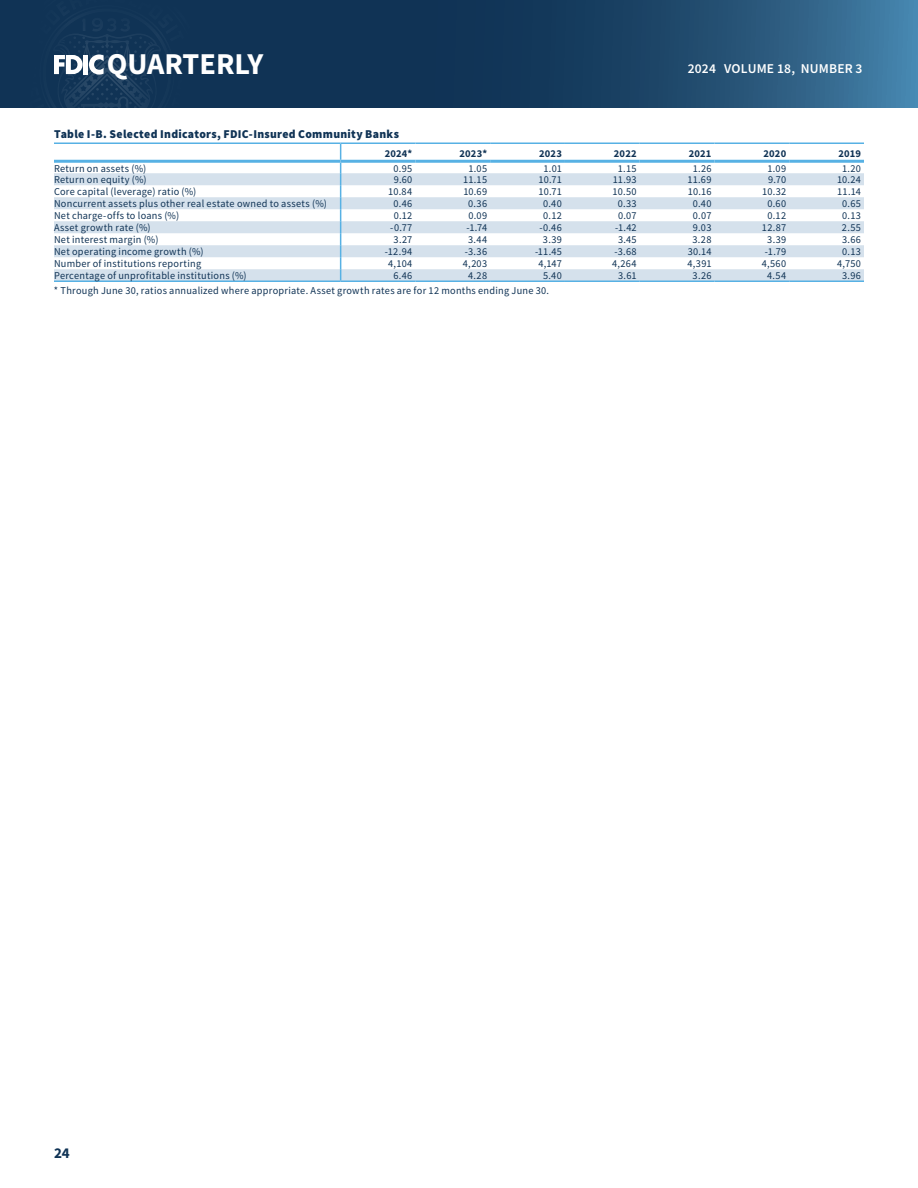
<style>
.page{position:relative;width:918px;height:1188px;background:#fff}
.page>*{position:absolute;margin:0;border:0;box-sizing:border-box;transform-origin:0 0}
.t1{font:700 30.3px "Source Sans Pro";color:#fff}
.t2{font:700 15px "Source Sans Pro";color:#103355}
.t3{font:600 13.5px "Source Sans Pro";letter-spacing:.015em;color:#fff}
.Title_H1_left_justif{font:900 12px "Source Sans Pro";letter-spacing:.025em;color:#103355}
.Table_text_2022_7pt{font:10.5px "Source Sans Pro";letter-spacing:.025em;color:#103355}
.Table_H2{font:700 10.5px "Source Sans Pro";letter-spacing:.02em;color:#103355}
</style>
<div class="page">
<svg style="left:0;top:0;width:918px;height:108px;background:#1c4569"></svg>
<svg style="left:12px;top:0;width:190px;height:108px;background:#1a3b5c"></svg>
<svg style="left:54px;top:173px;width:810px;height:107px;fill:#d5e1ec"></svg>
<hr style="left:54px;top:142px;width:287px;height:2px;background:#57b1e4">
<hr style="left:341px;top:142px;width:74px;height:2px;background:#57b1e4">
<hr style="left:415px;top:142px;width:75px;height:2px;background:#57b1e4">
<hr style="left:490px;top:142px;width:75px;height:2px;background:#57b1e4">
<hr style="left:565px;top:142px;width:75px;height:2px;background:#57b1e4">
<hr style="left:640px;top:142px;width:74px;height:2px;background:#57b1e4">
<hr style="left:714px;top:142px;width:75px;height:2px;background:#57b1e4">
<hr style="left:789px;top:142px;width:75px;height:2px;background:#57b1e4">
<hr style="left:54px;top:160px;width:287px;height:3px;background:#57b1e4">
<hr style="left:341px;top:160px;width:74px;height:3px;background:#57b1e4">
<hr style="left:415px;top:160px;width:75px;height:3px;background:#57b1e4">
<hr style="left:490px;top:160px;width:75px;height:3px;background:#57b1e4">
<hr style="left:565px;top:160px;width:75px;height:3px;background:#57b1e4">
<hr style="left:640px;top:160px;width:74px;height:3px;background:#57b1e4">
<hr style="left:714px;top:160px;width:75px;height:3px;background:#57b1e4">
<hr style="left:789px;top:160px;width:75px;height:3px;background:#57b1e4">
<hr style="left:54px;top:280px;width:287px;height:2px;background:#57b1e4">
<hr style="left:341px;top:280px;width:74px;height:2px;background:#57b1e4">
<hr style="left:415px;top:280px;width:75px;height:2px;background:#57b1e4">
<hr style="left:490px;top:280px;width:75px;height:2px;background:#57b1e4">
<hr style="left:565px;top:280px;width:75px;height:2px;background:#57b1e4">
<hr style="left:640px;top:280px;width:74px;height:2px;background:#57b1e4">
<hr style="left:714px;top:280px;width:75px;height:2px;background:#57b1e4">
<hr style="left:789px;top:280px;width:75px;height:2px;background:#57b1e4">
<svg style="left:340px;top:144px;width:1px;height:136px"></svg>
<h1 class="t1" style="left:107px;top:43px;width:158px">QUARTERLY</h1>
<p class="t3" style="left:688px;top:60px;width:176px">2024 VOLUME 18, NUMBER 3</p>
<p class="Title_H1_left_justif" style="left:54px;top:126px;width:347px">Table I-B. Selected Indicators, FDIC-Insured Community Banks</p>
<p class="Table_H2" style="left:385px;top:146px;width:29px">2024*</p>
<p class="Table_H2" style="left:459px;top:146px;width:29px">2023*</p>
<p class="Table_H2" style="left:539px;top:146px;width:24px">2023</p>
<p class="Table_H2" style="left:614px;top:146px;width:24px">2022</p>
<p class="Table_H2" style="left:689px;top:146px;width:24px">2021</p>
<p class="Table_H2" style="left:764px;top:146px;width:24px">2020</p>
<p class="Table_H2" style="left:838px;top:146px;width:24px">2019</p>
<p class="Table_text_2022_7pt" style="left:54px;top:162px;width:94px">Return on assets (%)</p>
<p class="Table_text_2022_7pt" style="left:394px;top:162px;width:20px">0.95</p>
<p class="Table_text_2022_7pt" style="left:468px;top:162px;width:20px">1.05</p>
<p class="Table_text_2022_7pt" style="left:544px;top:162px;width:20px">1.01</p>
<p class="Table_text_2022_7pt" style="left:618px;top:162px;width:20px">1.15</p>
<p class="Table_text_2022_7pt" style="left:693px;top:162px;width:20px">1.26</p>
<p class="Table_text_2022_7pt" style="left:767px;top:162px;width:20px">1.09</p>
<p class="Table_text_2022_7pt" style="left:842px;top:162px;width:20px">1.20</p>
<p class="Table_text_2022_7pt" style="left:54px;top:173px;width:94px">Return on equity (%)</p>
<p class="Table_text_2022_7pt" style="left:394px;top:173px;width:20px">9.60</p>
<p class="Table_text_2022_7pt" style="left:463px;top:173px;width:26px">11.15</p>
<p class="Table_text_2022_7pt" style="left:539px;top:173px;width:25px">10.71</p>
<p class="Table_text_2022_7pt" style="left:613px;top:173px;width:26px">11.93</p>
<p class="Table_text_2022_7pt" style="left:687px;top:173px;width:25px">11.69</p>
<p class="Table_text_2022_7pt" style="left:768px;top:173px;width:20px">9.70</p>
<p class="Table_text_2022_7pt" style="left:837px;top:173px;width:25px">10.24</p>
<p class="Table_text_2022_7pt" style="left:54px;top:185px;width:144px">Core capital (leverage) ratio (%)</p>
<p class="Table_text_2022_7pt" style="left:388px;top:185px;width:26px">10.84</p>
<p class="Table_text_2022_7pt" style="left:463px;top:185px;width:25px">10.69</p>
<p class="Table_text_2022_7pt" style="left:539px;top:185px;width:25px">10.71</p>
<p class="Table_text_2022_7pt" style="left:613px;top:185px;width:26px">10.50</p>
<p class="Table_text_2022_7pt" style="left:688px;top:185px;width:25px">10.16</p>
<p class="Table_text_2022_7pt" style="left:762px;top:185px;width:26px">10.32</p>
<p class="Table_text_2022_7pt" style="left:837px;top:185px;width:25px">11.14</p>
<p class="Table_text_2022_7pt" style="left:54px;top:197px;width:274px">Noncurrent assets plus other real estate owned to assets (%)</p>
<p class="Table_text_2022_7pt" style="left:394px;top:197px;width:20px">0.46</p>
<p class="Table_text_2022_7pt" style="left:468px;top:197px;width:20px">0.36</p>
<p class="Table_text_2022_7pt" style="left:543px;top:197px;width:20px">0.40</p>
<p class="Table_text_2022_7pt" style="left:618px;top:197px;width:20px">0.33</p>
<p class="Table_text_2022_7pt" style="left:693px;top:197px;width:20px">0.40</p>
<p class="Table_text_2022_7pt" style="left:768px;top:197px;width:20px">0.60</p>
<p class="Table_text_2022_7pt" style="left:842px;top:197px;width:20px">0.65</p>
<p class="Table_text_2022_7pt" style="left:54px;top:209px;width:127px">Net charge-offs to loans (%)</p>
<p class="Table_text_2022_7pt" style="left:394px;top:209px;width:20px">0.12</p>
<p class="Table_text_2022_7pt" style="left:468px;top:209px;width:20px">0.09</p>
<p class="Table_text_2022_7pt" style="left:543px;top:209px;width:20px">0.12</p>
<p class="Table_text_2022_7pt" style="left:618px;top:209px;width:20px">0.07</p>
<p class="Table_text_2022_7pt" style="left:693px;top:209px;width:20px">0.07</p>
<p class="Table_text_2022_7pt" style="left:768px;top:209px;width:20px">0.12</p>
<p class="Table_text_2022_7pt" style="left:842px;top:209px;width:20px">0.13</p>
<p class="Table_text_2022_7pt" style="left:54px;top:221px;width:98px">Asset growth rate (%)</p>
<p class="Table_text_2022_7pt" style="left:390px;top:221px;width:24px">-0.77</p>
<p class="Table_text_2022_7pt" style="left:466px;top:221px;width:22px">-1.74</p>
<p class="Table_text_2022_7pt" style="left:539px;top:221px;width:24px">-0.46</p>
<p class="Table_text_2022_7pt" style="left:615px;top:221px;width:23px">-1.42</p>
<p class="Table_text_2022_7pt" style="left:693px;top:221px;width:20px">9.03</p>
<p class="Table_text_2022_7pt" style="left:762px;top:221px;width:26px">12.87</p>
<p class="Table_text_2022_7pt" style="left:842px;top:221px;width:21px">2.55</p>
<p class="Table_text_2022_7pt" style="left:54px;top:233px;width:106px">Net interest margin (%)</p>
<p class="Table_text_2022_7pt" style="left:394px;top:233px;width:20px">3.27</p>
<p class="Table_text_2022_7pt" style="left:468px;top:233px;width:21px">3.44</p>
<p class="Table_text_2022_7pt" style="left:543px;top:233px;width:20px">3.39</p>
<p class="Table_text_2022_7pt" style="left:618px;top:233px;width:20px">3.45</p>
<p class="Table_text_2022_7pt" style="left:693px;top:233px;width:20px">3.28</p>
<p class="Table_text_2022_7pt" style="left:767px;top:233px;width:20px">3.39</p>
<p class="Table_text_2022_7pt" style="left:842px;top:233px;width:20px">3.66</p>
<p class="Table_text_2022_7pt" style="left:54px;top:245px;width:151px">Net operating income growth (%)</p>
<p class="Table_text_2022_7pt" style="left:385px;top:245px;width:29px">-12.94</p>
<p class="Table_text_2022_7pt" style="left:465px;top:245px;width:24px">-3.36</p>
<p class="Table_text_2022_7pt" style="left:535px;top:245px;width:28px">-11.45</p>
<p class="Table_text_2022_7pt" style="left:614px;top:245px;width:24px">-3.68</p>
<p class="Table_text_2022_7pt" style="left:688px;top:245px;width:25px">30.14</p>
<p class="Table_text_2022_7pt" style="left:765px;top:245px;width:23px">-1.79</p>
<p class="Table_text_2022_7pt" style="left:842px;top:245px;width:20px">0.13</p>
<p class="Table_text_2022_7pt" style="left:54px;top:257px;width:149px">Number of institutions reporting</p>
<p class="Table_text_2022_7pt" style="left:388px;top:257px;width:26px">4,104</p>
<p class="Table_text_2022_7pt" style="left:463px;top:257px;width:26px">4,203</p>
<p class="Table_text_2022_7pt" style="left:538px;top:257px;width:25px">4,147</p>
<p class="Table_text_2022_7pt" style="left:612px;top:257px;width:26px">4,264</p>
<p class="Table_text_2022_7pt" style="left:688px;top:257px;width:25px">4,391</p>
<p class="Table_text_2022_7pt" style="left:762px;top:257px;width:26px">4,560</p>
<p class="Table_text_2022_7pt" style="left:837px;top:257px;width:25px">4,750</p>
<p class="Table_text_2022_7pt" style="left:54px;top:269px;width:194px">Percentage of unprofitable institutions (%)</p>
<p class="Table_text_2022_7pt" style="left:394px;top:269px;width:20px">6.46</p>
<p class="Table_text_2022_7pt" style="left:468px;top:269px;width:20px">4.28</p>
<p class="Table_text_2022_7pt" style="left:543px;top:269px;width:20px">5.40</p>
<p class="Table_text_2022_7pt" style="left:618px;top:269px;width:20px">3.61</p>
<p class="Table_text_2022_7pt" style="left:693px;top:269px;width:20px">3.26</p>
<p class="Table_text_2022_7pt" style="left:767px;top:269px;width:21px">4.54</p>
<p class="Table_text_2022_7pt" style="left:842px;top:269px;width:20px">3.96</p>
<p class="Table_text_2022_7pt" style="left:54px;top:283px;width:497px">* Through June 30, ratios annualized where appropriate. Asset growth rates are for 12 months ending June 30.</p>
<h2 class="t2" style="left:54px;top:1143px;width:17px">24</h2>
</div>
